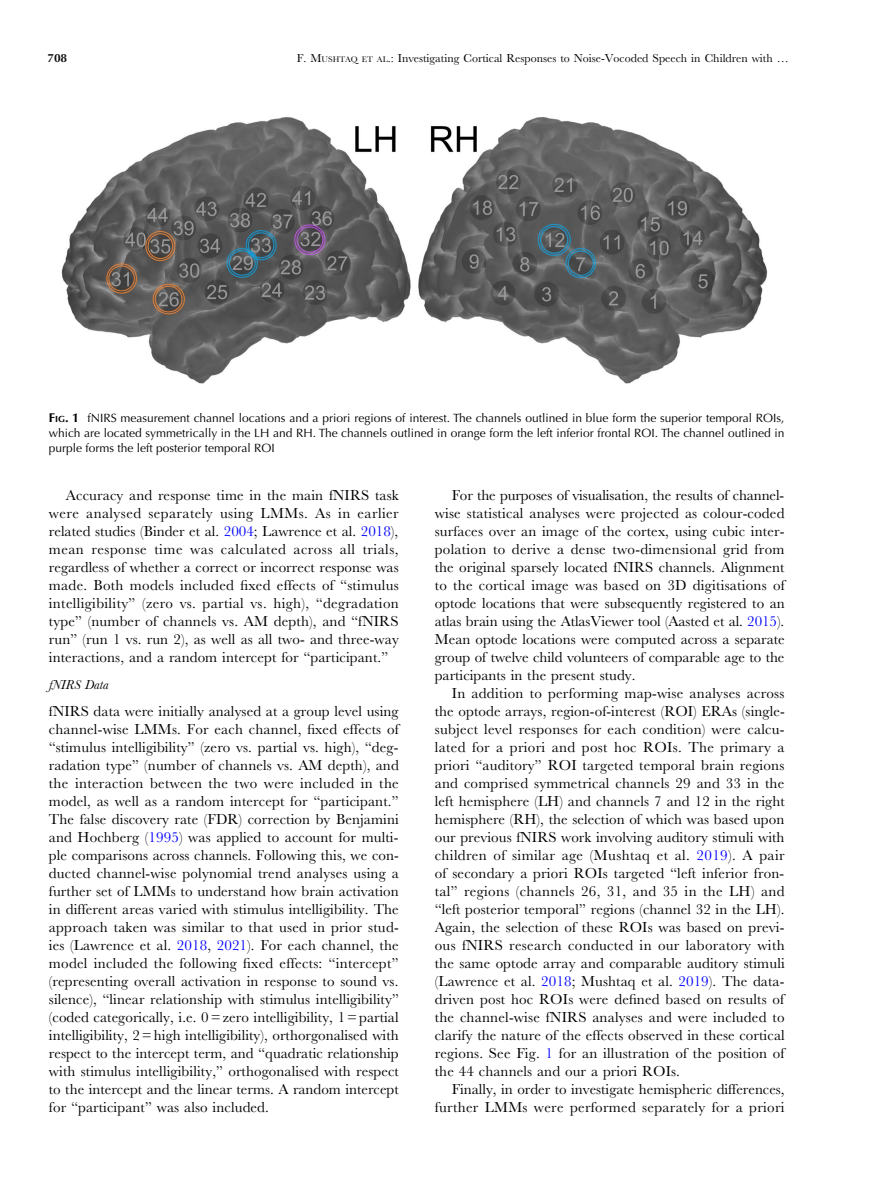
<style>
.page{position:relative;width:893px;height:1187px;background:#fff}
.page>*{position:absolute;margin:0;border:0;box-sizing:border-box;transform-origin:0 0}
.t1{font:15px/18px "M Baskerville";letter-spacing:.005em;color:#000;text-align:justify}
.t2{font:italic 13.5px "M Baskerville";color:#000}
.t3{font:12px/15px "Optima Regular 2";color:#000;text-align:justify}
.t4{font:12px "M Baskerville";color:#000}
.t5{font:12px "Adv TT0 b 55 cdb 0.B";color:#131413}
.s1{font-style:inherit}
.s2{font-size:8.4px}
.s3{font-family:"Optima";font-weight:700;font-size:12.75px}
.s4{font-family:"Optima";font-weight:700;font-size:8.85px}
.s5{color:#00f}
</style>
<div class="page">
<img style="left:61px;top:117px;width:707px;height:267px">
<p class="t5" style="left:47px;top:53px;width:21px">708</p>
<p class="t4" style="left:297px;top:51px;width:493px"><span class="s1">F. M</span><span class="s2">USHTAQ ET AL</span><span class="s1">.:</span> Investigating Cortical Responses to Noise‑Vocoded Speech in Children with …</p>
<p class="t3" style="left:49px;top:411px;width:737px"><span class="s3">F</span><span class="s4">ig</span><span class="s3">. 1</span> fNIRS measurement channel locations and a priori regions of interest. The channels outlined in blue form the superior temporal ROIs, which are located symmetrically in the LH and RH. The channels outlined in orange form the left inferior frontal ROI. The channel outlined in purple forms the left posterior temporal ROI</p>
<p class="t1" style="left:49px;top:486px;width:351px;text-indent:17px">Accuracy and response time in the main fNIRS task were analysed separately using LMMs. As in earlier related studies (Binder et al. <span class="s5">2004</span>; Lawrence et al. <span class="s5">2018</span>), mean response time was calculated across all trials, regardless of whether a correct or incorrect response was made. Both models included fixed effects of “stimulus intelligibility” (zero vs. partial vs. high), “degradation type” (number of channels vs. AM depth), and “fNIRS run” (run 1 vs. run 2), as well as all two- and three-way interactions, and a random intercept for “participant.”</p>
<p class="t2" style="left:49px;top:677px;width:61px">fNIRS Data</p>
<p class="t1" style="left:49px;top:702px;width:352px">fNIRS data were initially analysed at a group level using channel-wise LMMs. For each channel, fixed effects of “stimulus intelligibility” (zero vs. partial vs. high), “deg&shy;radation type” (number of channels vs. AM depth), and the interaction between the two were included in the model, as well as a random intercept for “participant.” The false discovery rate (FDR) correction by Benjamini and Hochberg (<span class="s5">1995</span>) was applied to account for multi&shy;ple comparisons across channels. Following this, we con&shy;ducted channel-wise polynomial trend analyses using a further set of LMMs to understand how brain activation in different areas varied with stimulus intelligibility. The approach taken was similar to that used in prior stud&shy;ies (Lawrence et al. <span class="s5">2018</span>, <span class="s5">2021</span>). For each channel, the model included the following fixed effects: “intercept” (representing overall activation in response to sound vs. silence), “linear relationship with stimulus intelligibility” (coded categorically, i.e. 0=zero intelligibility, 1=partial intelligibility, 2=high intelligibility), orthorgonalised with respect to the intercept term, and “quadratic relationship with stimulus intelligibility,” orthogonalised with respect to the intercept and the linear terms. A random intercept for “participant” was also included.</p>
<p class="t1" style="left:435px;top:486px;width:352px;text-indent:17px">For the purposes of visualisation, the results of channel&shy;wise statistical analyses were projected as colour-coded surfaces over an image of the cortex, using cubic inter&shy;polation to derive a dense two-dimensional grid from the original sparsely located fNIRS channels. Alignment to the cortical image was based on 3D digitisations of optode locations that were subsequently registered to an atlas brain using the AtlasViewer tool (Aasted et al. <span class="s5">2015</span>).<br>Mean optode locations were computed across a separate group of twelve child volunteers of comparable age to the participants in the present study.</p>
<p class="t1" style="left:435px;top:684px;width:351px;text-indent:17px">In addition to performing map-wise analyses across the optode arrays, region-of-interest (ROI) ERAs (single&shy;subject level responses for each condition) were calcu&shy;lated for a priori and post hoc ROIs. The primary a priori “auditory” ROI targeted temporal brain regions and comprised symmetrical channels 29 and 33 in the left hemisphere (LH) and channels 7 and 12 in the right hemisphere (RH), the selection of which was based upon our previous fNIRS work involving auditory stimuli with children of similar age (Mushtaq et al. <span class="s5">2019</span>). A pair of secondary a priori ROIs targeted “left inferior fron&shy;tal” regions (channels 26, 31, and 35 in the LH) and “left posterior temporal” regions (channel 32 in the LH).<br>Again, the selection of these ROIs was based on previ&shy;ous fNIRS research conducted in our laboratory with the same optode array and comparable auditory stimuli (Lawrence et al. <span class="s5">2018</span>; Mushtaq et al. <span class="s5">2019</span>). The data&shy;driven post hoc ROIs were defined based on results of the channel-wise fNIRS analyses and were included to clarify the nature of the effects observed in these cortical regions. See Fig. <span class="s5">1</span> for an illustration of the position of the 44 channels and our a priori ROIs.</p>
<p class="t1" style="left:435px;top:1080px;width:351px;text-align:right">Finally, in order to investigate hemispheric differences, further LMMs were performed separately for a priori</p>
</div>
